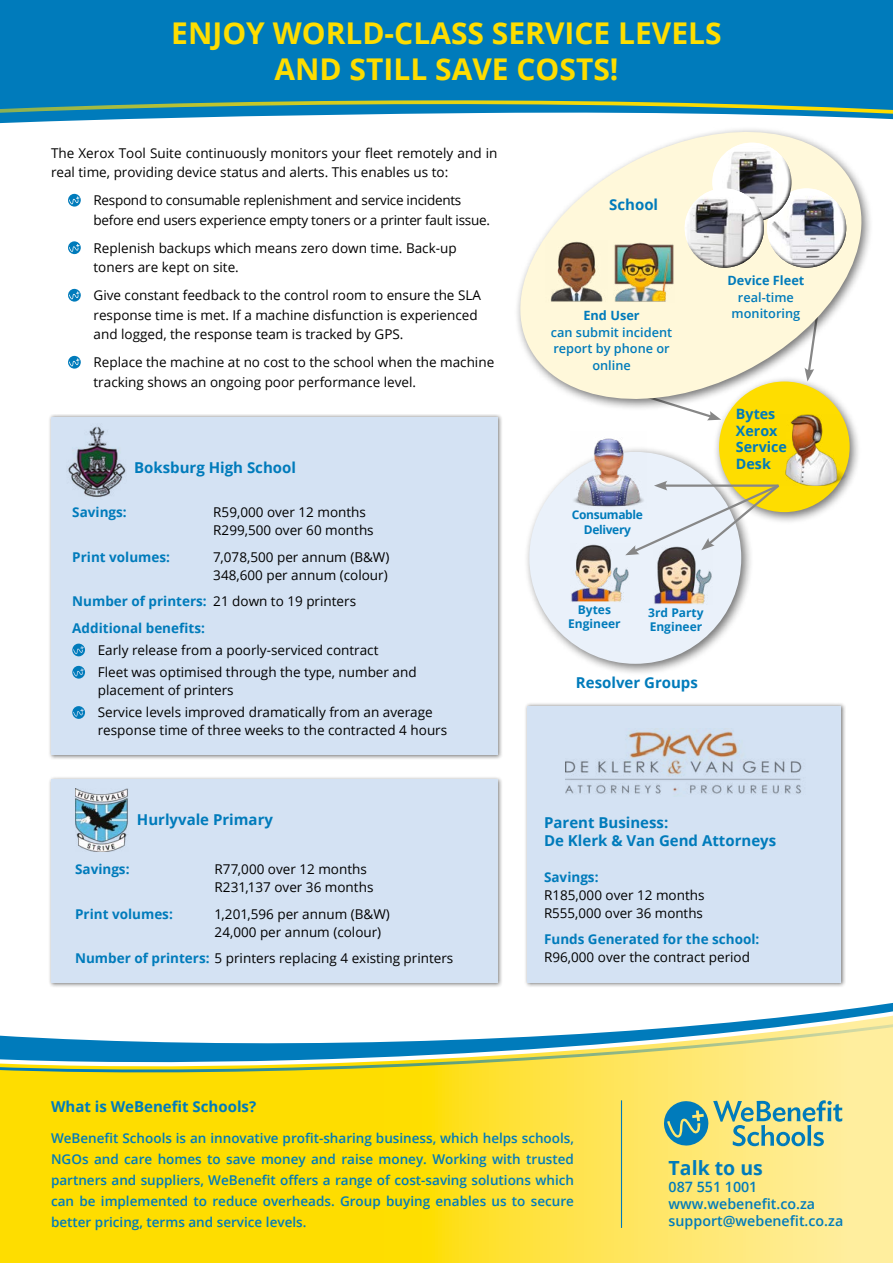
<style>
.page{position:relative;width:893px;height:1263px;background:#fff}
.page>*{position:absolute;margin:0;border:0;box-sizing:border-box;transform-origin:0 0}
.t1{font:700 30px/36px "Open Sans";color:#fedd00;text-align:center}
.t2{font:700 19.5px "Open Sans";color:#007bbb}
.t3{font:700 15px/18px "Open Sans";color:#007bbb}
.t4{font:600 14.25px/17.1px "Open Sans";color:#007bbb}
.t5{font:700 14.25px/16.5px "Open Sans";color:#007bbb}
.t6{font:13.5px/19.5px "Open Sans";color:#000}
.t7{font:600 13.5px/21px "Open Sans";color:#007bbb;text-align:justify}
.t8{font:700 13.5px/26.5px "Open Sans";color:#007bbb}
.t9{font:13.5px/19.5px "Open Sans";letter-spacing:-.02em;color:#000}
.t10{font:600 12.75px/16.5px "Open Sans";color:#007bbb;text-align:center}
.t11{font:700 12.75px "Open Sans";color:#007bbb}
.t12{font:700 12px/14.4px "Open Sans";color:#007bbb;text-align:center}
.t13{font:700 12px/14.4px "Open Sans";letter-spacing:-.03em;color:#007bbb;text-align:center}
.s1{font-weight:400;color:#000}
.s2{font-weight:700;color:#007bbb}
</style>
<div class="page">
<svg style="left:706px;top:416px;width:7px;height:4px"></svg>
<svg style="left:517px;top:147px;width:354px;height:269px;fill:#fff8da"></svg>
<div style="left:524px;top:703px;width:322px;height:285px;background:#000;opacity:.5"></div>
<div style="left:527px;top:706px;width:314px;height:277px;background:#d4e2f3"></div>
<div style="left:48px;top:414px;width:455px;height:345px;background:#000;opacity:.5"></div>
<div style="left:51px;top:417px;width:446px;height:338px;background:#d4e2f3"></div>
<div style="left:48px;top:776px;width:455px;height:212px;background:#000;opacity:.5"></div>
<div style="left:51px;top:779px;width:446px;height:204px;background:#d4e2f3"></div>
<svg style="left:0;top:1101px;width:893px;height:162px;background:#fee12f"></svg>
<svg style="left:0;top:1068px;width:893px;height:33px;background:#f7df38"></svg>
<svg style="left:0;top:1003px;width:893px;height:65px"></svg>
<div style="left:0;top:0;width:893px;height:82px;background:#007bbb"></div>
<svg style="left:0;top:82px;width:893px;height:65px"></svg>
<svg style="left:68px;top:193px;width:13px;height:14px"></svg>
<svg style="left:68px;top:241px;width:13px;height:13px"></svg>
<svg style="left:68px;top:289px;width:13px;height:13px"></svg>
<svg style="left:68px;top:356px;width:13px;height:13px"></svg>
<svg style="left:72px;top:643px;width:13px;height:14px"></svg>
<svg style="left:72px;top:665px;width:13px;height:14px"></svg>
<svg style="left:72px;top:706px;width:13px;height:13px"></svg>
<img style="left:67px;top:426px;width:59px;height:71px">
<img style="left:75px;top:788px;width:53px;height:64px">
<img style="left:565px;top:729px;width:237px;height:66px">
<div style="left:713px;top:375px;width:149px;height:150px;background:#000;opacity:.55"></div>
<div style="left:719px;top:381px;width:131px;height:131px;background:#fedd00;border-radius:50%"></div>
<div style="left:523px;top:446px;width:230px;height:230px;background:#000;opacity:.55"></div>
<div style="left:529px;top:452px;width:212px;height:212px;background:#eaf1fa;border-radius:50%"></div>
<svg style="left:630px;top:481px;width:152px;height:74px"></svg>
<div style="left:763px;top:184px;width:81px;height:64px;background:#fff;opacity:.75"></div>
<div style="left:768px;top:201px;width:83px;height:68px;background:#000;opacity:.75"></div>
<svg style="left:663px;top:1100px;width:179px;height:46px;background:#9ebf99"></svg>
<hr style="left:621px;top:1100px;width:1px;height:128px;background:#007bbb">
<img style="left:571px;top:544px;width:59px;height:58px">
<img style="left:654px;top:545px;width:59px;height:59px">
<img style="left:614px;top:241px;width:61px;height:61px">
<img style="left:546px;top:241px;width:61px;height:61px">
<img style="left:781px;top:414px;width:71px;height:72px">
<img style="left:570px;top:438px;width:77px;height:70px">
<div style="left:708px;top:138px;width:81px;height:64px;background:#fff;opacity:.75"></div>
<div style="left:713px;top:155px;width:83px;height:68px;background:#000;opacity:.75"></div>
<div style="left:680px;top:184px;width:82px;height:64px;background:#fff;opacity:.75"></div>
<div style="left:686px;top:201px;width:82px;height:68px;background:#000;opacity:.75"></div>
<h1 class="t1" style="left:171px;top:14px;width:552px">ENJOY WORLD-CLASS SERVICE LEVELS<br>AND STILL SAVE COSTS!</h1>
<p class="t6" style="left:51px;top:143px;width:448px">The Xerox Tool Suite continuously monitors your fleet remotely and in real time, providing device status and alerts. This enables us to:</p>
<p class="t9" style="left:94px;top:190px;width:398px">Respond to consumable replenishment and service incidents before end users experience empty toners or a printer fault issue.</p>
<p class="t6" style="left:94px;top:238px;width:365px">Replenish backups which means zero down time. Back-up toners are kept on site.</p>
<p class="t6" style="left:94px;top:285px;width:389px">Give constant feedback to the control room to ensure the SLA response time is met. If a machine disfunction is experienced and logged, the response team is tracked by GPS.</p>
<p class="t6" style="left:94px;top:352px;width:402px">Replace the machine at no cost to the school when the machine tracking shows an ongoing poor performance level.</p>
<p class="t3" style="left:134px;top:458px;width:163px">Boksburg High School</p>
<p class="t8" style="left:72px;top:499px;width:56px">Savings:</p>
<p class="t6" style="left:213px;top:503px;width:162px;line-height:18px">R59,000 over 12 months<br>R299,500 over 60 months</p>
<p class="t8" style="left:72px;top:543px;width:99px">Print volumes:</p>
<p class="t6" style="left:213px;top:547px;width:178px;line-height:18px">7,078,500 per annum (B&amp;W)<br>348,600 per annum (colour)</p>
<p class="t8" style="left:72px;top:587px;width:285px">Number of printers: <span class="s1">21 down to 19 printers<br></span>Additional benefits:</p>
<p class="t6" style="left:98px;top:638px;width:320px;line-height:22.2px">Early release from a poorly-serviced contract<br>Fleet was optimised through the type, number and</p>
<p class="t6" style="left:98px;top:679px;width:336px;line-height:22.2px">placement of printers<br>Service levels improved dramatically from an average</p>
<p class="t6" style="left:98px;top:720px;width:351px">response time of three weeks to the contracted 4 hours</p>
<p class="t3" style="left:609px;top:195px;width:50px">School</p>
<p class="t11" style="left:583px;top:306px;width:58px">End User</p>
<p class="t10" style="left:551px;top:323px;width:123px">can submit incident report by phone or online</p>
<p class="t13" style="left:572px;top:507px;width:72px">Consumable<br>Delivery</p>
<p class="t11" style="left:727px;top:271px;width:79px">Device Fleet</p>
<p class="t10" style="left:732px;top:288px;width:70px">real-time monitoring</p>
<p class="t5" style="left:736px;top:405px;width:52px">Bytes<br>Xerox<br>Service<br>Desk</p>
<p class="t12" style="left:568px;top:602px;width:54px">Bytes<br>Engineer</p>
<p class="t12" style="left:648px;top:605px;width:57px;text-align:left">3rd Party<br>Engineer</p>
<p class="t3" style="left:576px;top:673px;width:123px">Resolver Groups</p>
<p class="t3" style="left:137px;top:810px;width:138px">Hurlyvale Primary</p>
<p class="t8" style="left:75px;top:855px;width:56px">Savings:</p>
<p class="t6" style="left:215px;top:860px;width:160px;line-height:18px">R77,000 over 12 months<br>R231,137 over 36 months</p>
<p class="t8" style="left:75px;top:900px;width:99px">Print volumes:</p>
<p class="t6" style="left:215px;top:904px;width:177px;line-height:18px">1,201,596 per annum (B&amp;W)<br>24,000 per annum (colour)</p>
<p class="t6" style="left:75px;top:948px;width:380px"><span class="s2">Number of printers:</span> 5 printers replacing 4 existing printers</p>
<p class="t3" style="left:544px;top:813px;width:234px">Parent Business:<br>De Klerk &amp; Van Gend Attorneys</p>
<p class="t8" style="left:544px;top:863px;width:56px">Savings:</p>
<p class="t6" style="left:544px;top:886px;width:162px;line-height:18px">R185,000 over 12 months<br>R555,000 over 36 months</p>
<p class="t8" style="left:544px;top:926px;width:217px">Funds Generated for the school:</p>
<p class="t6" style="left:544px;top:947px;width:207px">R96,000 over the contract period</p>
<p class="t3" style="left:51px;top:1097px;width:207px">What is WeBenefit Schools?</p>
<p class="t7" style="left:51px;top:1128px;width:524px">WeBenefit Schools is an innovative profit-sharing business, which helps schools, NGOs and care homes to save money and raise money. Working with trusted partners and suppliers, WeBenefit offers a range of cost-saving solutions which can be implemented to reduce overheads. Group buying enables us to secure better pricing, terms and service levels.</p>
<h2 class="t2" style="left:669px;top:1154px;width:96px">Talk to us</h2>
<p class="t4" style="left:669px;top:1178px;width:176px">087 551 1001 www.webenefit.co.za support@webenefit.co.za</p>
</div>
